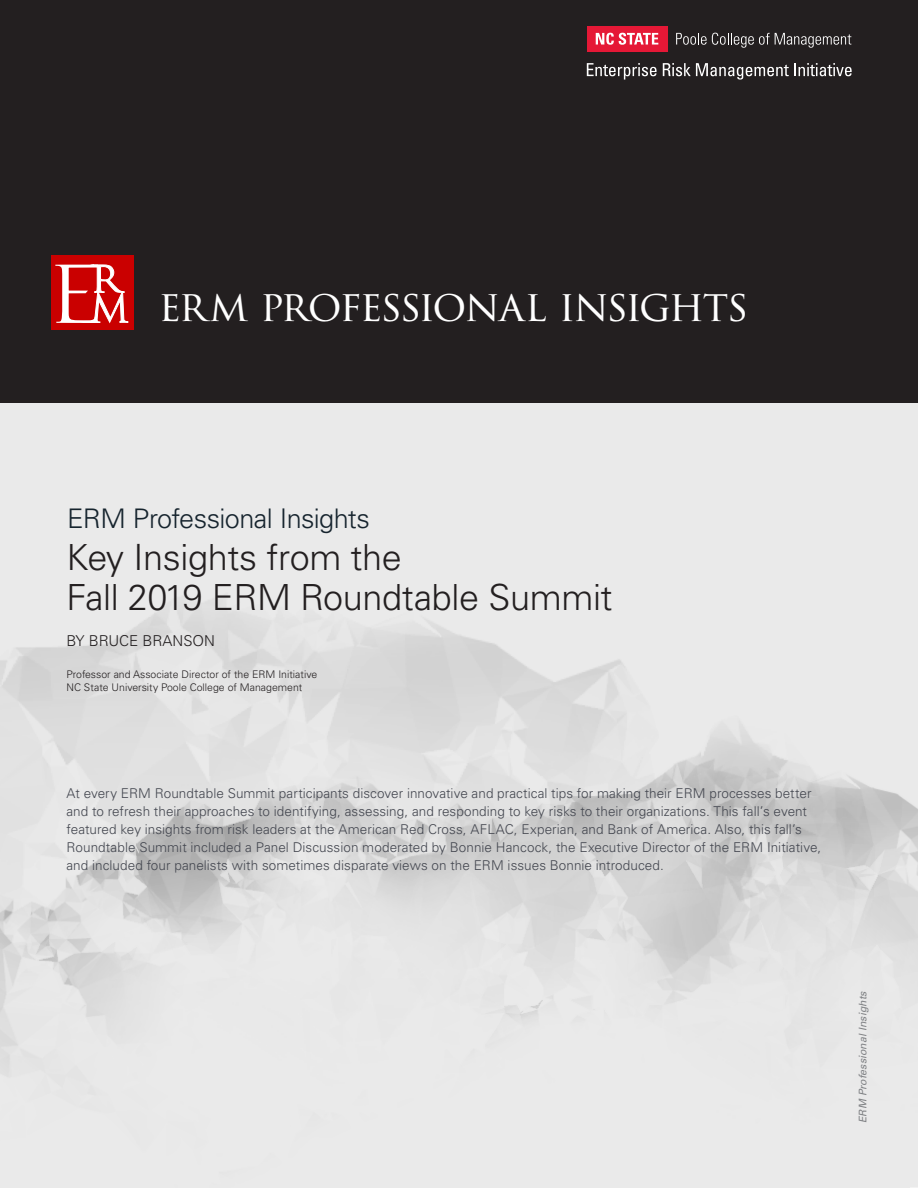
<style>
.page{position:relative;width:918px;height:1188px;background:#fff}
.page>*{position:absolute;margin:0;border:0;box-sizing:border-box;transform-origin:0 0}
.Body_Text{font:42px "Trajan Pro 3";letter-spacing:-.05em;color:#fff}
.t1{font:300 36px "Univers LT Std";letter-spacing:-.01em;color:#231f20}
.Body_Text-2{font:300 27px "Univers LT Std";letter-spacing:-.02em;color:#16242e}
.t2{font:300 15px "Univers LT Std";color:#231f20}
.Body_Text-3{font:300 13.5px/18px "Univers LT Std";letter-spacing:.005em;color:#444750}
.t3{font:300 10.5px/13.5px "Univers LT Std";color:#231f20}
.Title_-_Align_Left{font:italic 10.5px "Univers LT Std";color:#808285}
</style>
<div class="page">
<svg style="left:0;top:402px;width:918px;height:329px;background:#e6e6e6"></svg>
<img style="left:0;top:731px;width:918px;height:457px">
<div style="left:0;top:0;width:918px;height:402px;background:#231f20"></div>
<div style="left:51px;top:255px;width:83px;height:74px;background:#ca0000"></div>
<svg style="left:55px;top:264px;width:74px;height:60px"></svg>
<div style="left:587px;top:26px;width:81px;height:26px;background:#e51836"></div>
<svg style="left:596px;top:33px;width:62px;height:12px"></svg>
<svg style="left:676px;top:33px;width:175px;height:15px"></svg>
<svg style="left:587px;top:63px;width:70px;height:17px"></svg>
<svg style="left:663px;top:63px;width:189px;height:17px"></svg>
<p class="Body_Text" style="left:159px;top:277px;width:591px">ERM PROFESSIONAL INSIGHTS</p>
<p class="Body_Text-2" style="left:67px;top:502px;width:304px">ERM Professional Insights</p>
<p class="t1" style="left:66px;top:535px;width:337px">Key Insights from the</p>
<p class="t1" style="left:66px;top:576px;width:548px">Fall 2019 ERM Roundtable Summit</p>
<p class="t2" style="left:66px;top:632px;width:150px">BY BRUCE BRANSON</p>
<p class="t3" style="left:66px;top:667px;width:252px">Professor and Associate Director of the ERM Initiative<br>NC State University Poole College of Management</p>
<p class="Body_Text-3" style="left:66px;top:784px;width:756px">At every ERM Roundtable Summit participants discover innovative and practical tips for making their ERM processes better and to refresh their approaches to identifying, assessing, and responding to key risks to their organizations. This fall’s event featured key insights from risk leaders at the American Red Cross, AFLAC, Experian, and Bank of America. Also, this fall’s Roundtable Summit included a Panel Discussion moderated by Bonnie Hancock, the Executive Director of the ERM Initiative, and included four panelists with sometimes disparate views on the ERM issues Bonnie introduced.</p>
<p class="Title_-_Align_Left" style="left:857px;top:1123px;width:134px;rotate:-90deg">ERM Professional Insights</p>
</div>
